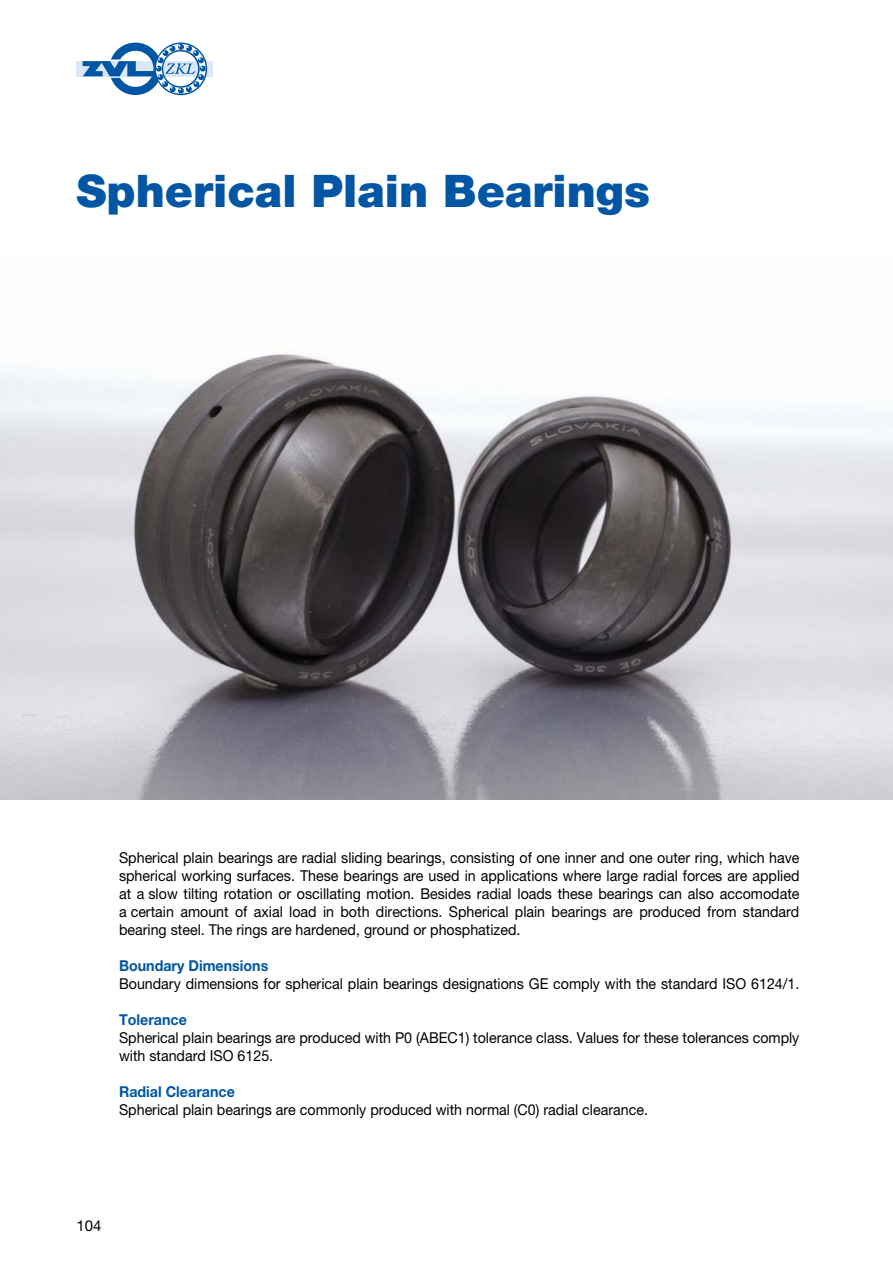
<style>
.page{position:relative;width:893px;height:1263px;background:#fff}
.page>*{position:absolute;margin:0;border:0;box-sizing:border-box;transform-origin:0 0}
.t1{font:900 45px "Helvetica Neue LT Pro";color:#0056a4}
.t2{font:15px/18px "Helvetica Neue LT Pro";color:#000;text-align:justify;scale:.95 1}
.t3{font:700 15px "Helvetica Neue LT Pro";color:#0056a4;scale:.95 1}
.t4{font:15px "Helvetica Neue LT Pro";color:#000}
</style>
<div class="page">
<div style="left:77px;top:61px;width:136px;height:15px;background:#dbe8f7"></div>
<svg style="left:83px;top:43px;width:124px;height:52px"></svg>
<img style="left:0;top:350px;width:893px;height:449px">
<h1 class="t1" style="left:77px;top:165px;width:575px">Spherical Plain Bearings</h1>
<p class="t2" style="left:119px;top:849px;width:718px">Spherical plain bearings are radial sliding bearings, consisting of one inner and one outer ring, which have spherical working surfaces. These bearings are used in applications where large radial forces are applied at a slow tilting rotation or oscillating motion. Besides radial loads these bearings can also accomodate a certain amount of axial load in both directions. Spherical plain bearings are produced from standard bearing steel. The rings are hardened, ground or phosphatized.</p>
<p class="t3" style="left:119px;top:957px;width:159px">Boundary Dimensions</p>
<p class="t2" style="left:119px;top:975px;width:718px">Boundary dimensions for spherical plain bearings designations GE comply with the standard ISO 6124/1.</p>
<p class="t3" style="left:119px;top:1011px;width:73px">Tolerance</p>
<p class="t2" style="left:119px;top:1029px;width:718px">Spherical plain bearings are produced with P0 (ABEC1) tolerance class. Values for these tolerances comply with standard ISO 6125.</p>
<p class="t3" style="left:119px;top:1083px;width:123px">Radial Clearance</p>
<p class="t2" style="left:119px;top:1101px;width:558px">Spherical plain bearings are commonly produced with normal (C0) radial clearance.</p>
<p class="t4" style="left:77px;top:1217px;width:27px">104</p>
</div>
